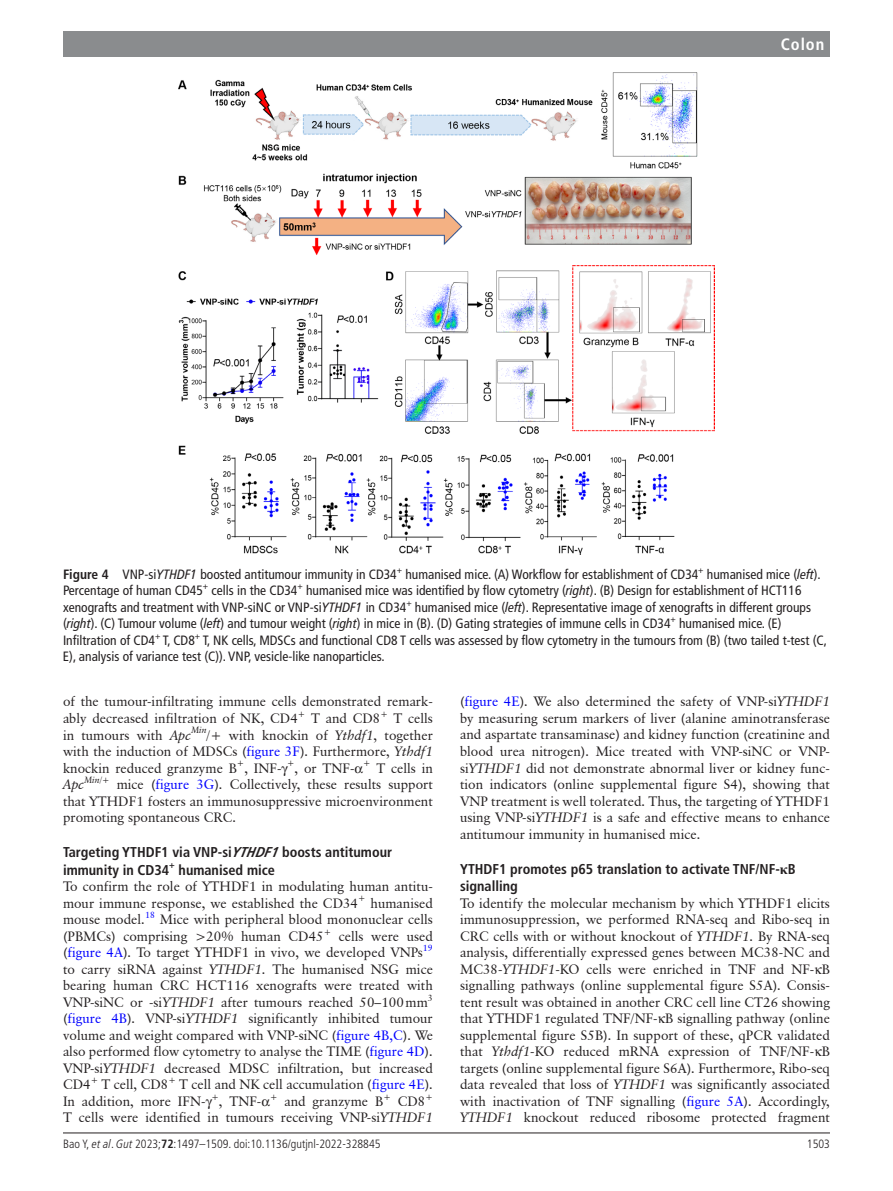
<style>
.page{position:relative;width:893px;height:1191px;background:#fff}
.page>*{position:absolute;margin:0;border:0;box-sizing:border-box;transform-origin:0 0}
.t1{font:700 condensed 16.5px "Frutiger LT Pro";letter-spacing:.055em;color:#fff}
.t2{font:700 condensed 14.25px/17.2px "Frutiger LT Pro";color:#231f20}
.t3{font:13.5px/16.5px "Classical Garamond BT";color:#231f20;text-align:justify}
.t4{font:condensed 13.5px/16.5px "Frutiger LT Pro";color:#231f20}
.t5{font:300 condensed 12px "Frutiger LT Pro";color:#231f20}
.t6{font:italic 9px "Classical Garamond BT";color:#231f20}
.t7{font:9px "Classical Garamond BT";color:#231f20}
.s1{font-weight:700}
.s2{font-style:italic}
.s3{color:#00f}
.s4{font-size:13.5px}
.s5{font-family:"Times New Roman";font-stretch:normal}
</style>
<div class="page">
<hr style="left:63px;top:1132px;width:767px;height:1px;background:#231f20">
<div style="left:63px;top:31px;width:767px;height:25px;background:#8a8c8e"></div>
<img style="left:178px;top:72px;width:537px;height:483px">
<p class="t1" style="left:781px;top:34px;width:45px">Colon</p>
<p class="t4" style="left:63px;top:566px;width:766px"><span class="s1">Figure 4</span> VNP-si<span class="s2">YTHDF1</span> boosted antitumour immunity in CD34<sup>+</sup> humanised mice. (A) Workflow for establishment of CD34<sup>+</sup> humanised mice (<span class="s2">left</span>).<br>Percentage of human CD45<sup>+</sup> cells in the CD34<sup>+</sup> humanised mice was identified by flow cytometry (<span class="s2">right</span>). (B) Design for establishment of HCT116 xenografts and treatment with VNP-siNC or VNP-si<span class="s2">YTHDF1</span> in CD34<sup>+</sup> humanised mice (<span class="s2">left</span>). Representative image of xenografts in different groups (<span class="s2">right</span>). (C) Tumour volume (<span class="s2">left</span>) and tumour weight (<span class="s2">right</span>) in mice in (B). (D) Gating strategies of immune cells in CD34<sup>+</sup> humanised mice. (E)<br>Infiltration of CD4<sup>+</sup> T, CD8<sup>+</sup> T, NK cells, MDSCs and functional CD8 T cells was assessed by flow cytometry in the tumours from (B) (two tailed t-test (C, E), analysis of variance test (C)). VNP, vesicle-like nanoparticles.</p>
<p class="t3" style="left:63px;top:693px;width:371px">of the tumour-infiltrating immune cells demonstrated remark&shy;ably decreased infiltration of NK, CD4<sup>+</sup> T and CD8</p>
<p class="t7" style="left:380px;top:708px;width:9px">+</p>
<p class="t3" style="left:63px;top:710px;width:371px;text-indent:330px">T cells in tumours with <span class="s2">Apc</span><sup>Min</sup><span class="s2">/+</span> with knockin of <span class="s2">Ythdf1</span>, together with the induction of MDSCs (<span class="s3">figure 3F</span>). Furthermore, <span class="s2">Ythdf1 </span>knockin reduced granzyme B<sup>+</sup>, INF-</p>
<p class="t7" style="left:287px;top:757px;width:9px">+</p>
<p class="t3" style="left:295px;top:759px;width:62px">, or TNF-</p>
<p class="t7" style="left:363px;top:757px;width:9px">+</p>
<p class="t3" style="left:376px;top:759px;width:58px">T cells in</p>
<p class="t6" style="left:63px;top:774px;width:48px"><span class="s4">Apc</span>Min/+</p>
<p class="t3" style="left:63px;top:776px;width:371px;text-indent:54px">mice (<span class="s3">figure 3G</span>). Collectively, these results support that YTHDF1 fosters an immunosuppressive microenvironment promoting spontaneous CRC.</p>
<p class="t2" style="left:63px;top:843px;width:331px">Targeting YTHDF1 via VNP-si<span class="s2">YTHDF1</span> boosts antitumour immunity in CD34<sup>+</sup> humanised mice</p>
<p class="t3" style="left:63px;top:878px;width:371px">To confirm the role of YTHDF1 in modulating human antitu&shy;mour immune response, we established the CD34<sup>+</sup> humanised mouse model.<sup>18</sup> Mice with peripheral blood mononuclear cells (PBMCs) comprising &gt;20% human CD45<sup>+</sup> cells were used (<span class="s3">figure 4A</span>). To target YTHDF1 in vivo, we developed VNPs<sup>19 </sup>to carry siRNA against <span class="s2">YTHDF1</span>. The humanised NSG mice bearing human CRC HCT116 xenografts were treated with VNP-siNC or -si<span class="s2">YTHDF1</span> after tumours reached 50–100mm<sup>3 </sup>(<span class="s3">figure 4B</span>). VNP-si<span class="s2">YTHDF1</span> significantly inhibited tumour volume and weight compared with VNP-siNC (<span class="s3">figure 4B,C</span>). We also performed flow cytometry to analyse the TIME (<span class="s3">figure 4D</span>).<br>VNP-si<span class="s2">YTHDF1</span> decreased MDSC infiltration, but increased CD4<sup>+</sup> T cell, CD8</p>
<p class="t7" style="left:168px;top:1074px;width:9px">+</p>
<p class="t3" style="left:63px;top:1076px;width:371px;text-indent:116px">T cell and NK cell accumulation (<span class="s3">figure 4E</span>).<br>In addition, more IFN- <sup>+</sup>, TNF- <sup>+</sup> and granzyme B<sup>+</sup> CD8<sup>+ </sup>T cells were identified in tumours receiving VNP-si<span class="s2">YTHDF1</span></p>
<p class="t3" style="left:460px;top:693px;width:371px">(<span class="s3">figure 4E</span>). We also determined the safety of VNP-si<span class="s2">YTHDF1 </span>by measuring serum markers of liver (alanine aminotransferase and aspartate transaminase) and kidney function (creatinine and blood urea nitrogen). Mice treated with VNP-siNC or VNP&shy;si<span class="s2">YTHDF1</span> did not demonstrate abnormal liver or kidney func&shy;tion indicators (online supplemental figure S4), showing that VNP treatment is well tolerated. Thus, the targeting of YTHDF1 using VNP-si<span class="s2">YTHDF1</span> is a safe and effective means to enhance antitumour immunity in humanised mice.</p>
<p class="t2" style="left:460px;top:860px;width:337px">YTHDF1 promotes p65 translation to activate TNF/NF-<span class="s5">κ</span>B signalling</p>
<p class="t3" style="left:460px;top:894px;width:371px">To identify the molecular mechanism by which YTHDF1 elicits immunosuppression, we performed RNA-seq and Ribo-seq in CRC cells with or without knockout of <span class="s2">YTHDF1</span>. By RNA-seq analysis, differentially expressed genes between MC38-NC and MC38-<span class="s2">YTHDF1</span>-KO cells were enriched in TNF and NF- B signalling pathways (online supplemental figure S5A). Consis&shy;tent result was obtained in another CRC cell line CT26 showing that YTHDF1 regulated TNF/NF- B signalling pathway (online supplemental figure S5B). In support of these, qPCR validated that <span class="s2">Ythdf1</span>-KO reduced mRNA expression of TNF/NF- B targets (online supplemental figure S6A). Furthermore, Ribo-seq data revealed that loss of <span class="s2">YTHDF1</span> was significantly associated with inactivation of TNF signalling (<span class="s3">figure 5A</span>). Accordingly, <span class="s2">YTHDF1</span> knockout reduced ribosome protected fragment</p>
<p class="t5" style="left:63px;top:1136px;width:319px">Bao Y, <span class="s2">et al</span>. <span class="s2">Gut</span> 2023;<span class="s1">72</span>:1497–1509. doi:10.1136/gutjnl-2022-328845</p>
<p class="t5" style="left:807px;top:1136px;width:25px">1503</p>
</div>
